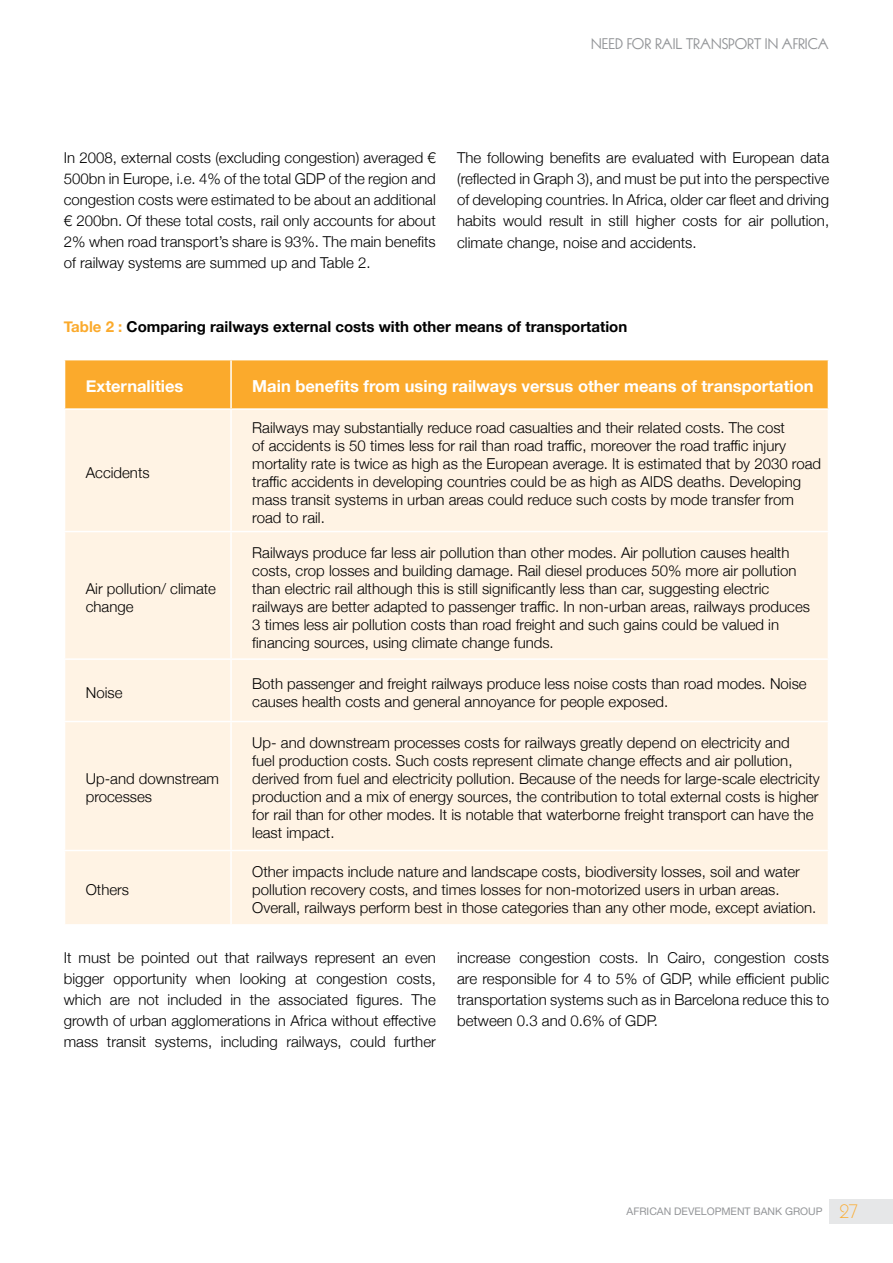
<style>
.page{position:relative;width:893px;height:1263px;background:#fff}
.page>*{position:absolute;margin:0;border:0;box-sizing:border-box;transform-origin:0 0}
.t1{font:700 16.5px "Helvetica Neue";color:#fff}
.t2{font:300 15px/18px "Helvetica Neue";color:#000}
.t3{font:700 15px "Helvetica Neue";color:#000}
.t4{font:15px "Kabel";color:#939598}
.t5{font:10.5px "Helvetica Neue LT Std";color:#939598}
.s1{color:#fbaa2c}
.s2{font-family:"Kabel";font-weight:300;font-size:21px;color:#fbaa2c}
</style>
<div class="page">
<div style="left:829px;top:1199px;width:64px;height:25px;background:#e6e7e8"></div>
<div style="left:65px;top:360px;width:763px;height:48px;background:#fbaa2c"></div>
<div style="left:65px;top:410px;width:763px;height:514px;background:#fff3e4"></div>
<hr style="left:230px;top:360px;width:2px;height:48px;background:#fff">
<hr style="left:230px;top:410px;width:2px;height:121px;background:#fff">
<hr style="left:64px;top:531px;width:167px;height:1px;background:#fff">
<hr style="left:231px;top:531px;width:598px;height:1px;background:#fff">
<hr style="left:230px;top:532px;width:2px;height:126px;background:#fff">
<hr style="left:64px;top:658px;width:167px;height:2px;background:#fff">
<hr style="left:231px;top:658px;width:598px;height:2px;background:#fff">
<hr style="left:230px;top:660px;width:2px;height:61px;background:#fff">
<hr style="left:64px;top:721px;width:167px;height:1px;background:#fff">
<hr style="left:231px;top:721px;width:598px;height:1px;background:#fff">
<hr style="left:230px;top:722px;width:2px;height:128px;background:#fff">
<hr style="left:64px;top:850px;width:167px;height:1px;background:#fff">
<hr style="left:231px;top:850px;width:598px;height:1px;background:#fff">
<hr style="left:230px;top:851px;width:2px;height:73px;background:#fff">
<p class="t4" style="left:591px;top:35px;width:178px">NEED FOR AIL TRA SPOR I</p>
<p class="t4" style="left:793px;top:35px;width:37px">FRICA</p>
<p class="t2" style="left:64px;top:146px;width:374px;line-height:21px;text-align:justify">In 2008, external costs (excluding congestion) averaged € 500bn in Europe, i.e. 4% of the total GDP of the region and congestion costs were estimated to be about an additional € 200bn. Of these total costs, rail only accounts for about 2% when road transport’s share is 93%. The main benefits of railway systems are summed up and Table 2.</p>
<p class="t2" style="left:457px;top:146px;width:374px;line-height:21.1px;text-align:justify">The following benefits are evaluated with European data (reflected in Graph 3), and must be put into the perspective of developing countries. In Africa, older car fleet and driving habits would result in still higher costs for air pollution, climate change, noise and accidents.</p>
<p class="t3" style="left:64px;top:315px;width:565px"><span class="s1">Table 2 :</span> Comparing railways external costs with other means of transportation</p>
<p class="t1" style="left:86px;top:374px;width:99px">Externalities</p>
<p class="t1" style="left:252px;top:374px;width:563px">Main benefits from using railways versus other means of transportation</p>
<p class="t2" style="left:86px;top:462px;width:65px">Accidents</p>
<p class="t2" style="left:86px;top:578px;width:132px">Air pollution/ climate change</p>
<p class="t2" style="left:252px;top:417px;width:570px">Railways may substantially reduce road casualties and their related costs. The cost<br>of accidents is 50 times less for rail than road traffic, moreover the road traffic injury mortality rate is twice as high as the European average. It is estimated that by 2030 road traffic accidents in developing countries could be as high as AIDS deaths. Developing mass transit systems in urban areas could reduce such costs by mode transfer from road to rail.</p>
<p class="t2" style="left:252px;top:542px;width:559px">Railways produce far less air pollution than other modes. Air pollution causes health costs, crop losses and building damage. Rail diesel produces 50% more air pollution than electric rail although this is still significantly less than car, suggesting electric railways are better adapted to passenger traffic. In non-urban areas, railways produces 3 times less air pollution costs than road freight and such gains could be valued in financing sources, using climate change funds.</p>
<p class="t2" style="left:86px;top:682px;width:38px">Noise</p>
<p class="t2" style="left:252px;top:673px;width:556px">Both passenger and freight railways produce less noise costs than road modes. Noise causes health costs and general annoyance for people exposed.</p>
<p class="t2" style="left:86px;top:769px;width:135px">Up-and downstream processes</p>
<p class="t2" style="left:252px;top:733px;width:569px">Up- and downstream processes costs for railways greatly depend on electricity and<br>fuel production costs. Such costs represent climate change effects and air pollution, derived from fuel and electricity pollution. Because of the needs for large-scale electricity production and a mix of energy sources, the contribution to total external costs is higher for rail than for other modes. It is notable that waterborne freight transport can have the least impact.</p>
<p class="t2" style="left:252px;top:861px;width:566px">Other impacts include nature and landscape costs, biodiversity losses, soil and water pollution recovery costs, and times losses for non-motorized users in urban areas.<br>Overall, railways perform best in those categories than any other mode, except aviation.</p>
<p class="t2" style="left:64px;top:946px;width:374px;line-height:21px;text-align:justify">It must be pointed out that railways represent an even bigger opportunity when looking at congestion costs, which are not included in the associated figures. The growth of urban agglomerations in Africa without effective mass transit systems, including railways, could further</p>
<p class="t2" style="left:457px;top:946px;width:374px;line-height:21px;text-align:justify">increase congestion costs. In Cairo, congestion costs are responsible for 4 to 5% of GDP, while efficient public transportation systems such as in Barcelona reduce this to between 0.3 and 0.6% of GDP.</p>
<p class="t2" style="left:86px;top:879px;width:45px">Others</p>
<p class="t5" style="left:627px;top:1205px;width:233px">AFRIC N DEVELOPMENT B NK GROUP <span class="s2">27</span></p>
</div>
